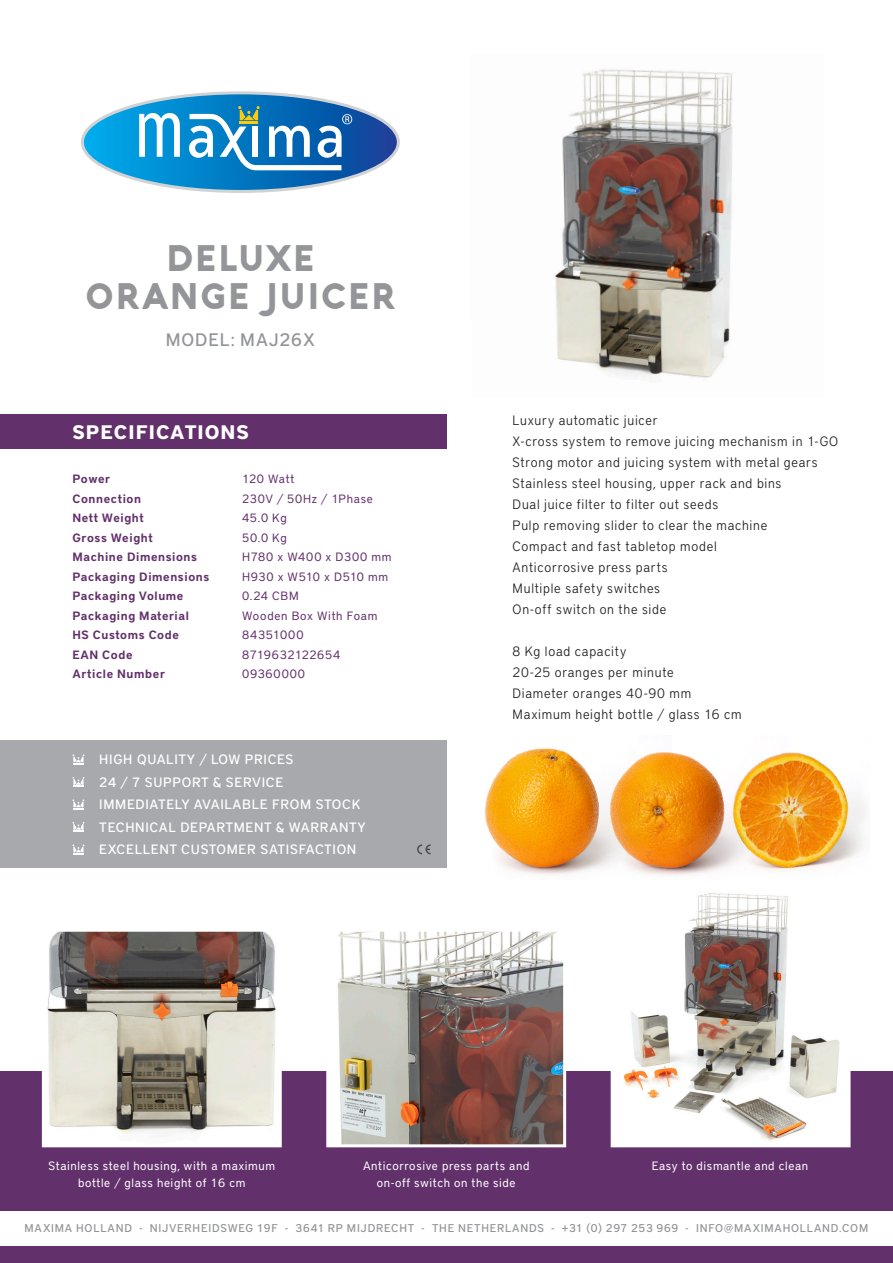
<style>
.page{position:relative;width:893px;height:1263px;background:#fff}
.page>*{position:absolute;margin:0;border:0;box-sizing:border-box;transform-origin:0 0}
.t1{font:900 36px "Aquawax";letter-spacing:.05em;color:#939598;scale:.95 1}
.t2{font:700 19.5px "District Pro";letter-spacing:.05em;color:#fff}
.t3{font:500 18px "District Pro";letter-spacing:.05em;color:#939598}
.t4{font:300 13.5px "District Pro";letter-spacing:.055em;color:#231f20}
.t5{font:500 13.5px "District Pro";letter-spacing:.05em;color:#fff}
.t6{font:600 12px "District Pro";letter-spacing:.05em;color:#62306b}
.t7{font:12px "District Pro";letter-spacing:.05em;color:#fff}
.t8{font:12px "District Pro";letter-spacing:.06em;color:#62306b}
.t9{font:500 11.25px "District Pro";letter-spacing:.07em;color:#939598}
</style>
<div class="page">
<div style="left:0;top:740px;width:446px;height:128px;background:#a8a9ad"></div>
<div style="left:0;top:1071px;width:893px;height:192px;background:#62306b"></div>
<div style="left:0;top:415px;width:446px;height:34px;background:#62306b"></div>
<svg style="left:82px;top:93px;width:316px;height:99px"></svg>
<div style="left:0;top:1211px;width:893px;height:34px;background:#fff"></div>
<svg style="left:73px;top:754px;width:11px;height:10px"></svg>
<svg style="left:73px;top:777px;width:11px;height:10px"></svg>
<svg style="left:73px;top:799px;width:11px;height:10px"></svg>
<svg style="left:73px;top:844px;width:11px;height:10px"></svg>
<svg style="left:73px;top:822px;width:11px;height:10px"></svg>
<svg style="left:417px;top:844px;width:14px;height:10px"></svg>
<img style="left:485px;top:748px;width:381px;height:127px">
<svg style="left:41px;top:931px;width:241px;height:217px;background:#b0aaa1"></svg>
<svg style="left:326px;top:931px;width:241px;height:217px;background:#a89792"></svg>
<svg style="left:610px;top:893px;width:241px;height:255px"></svg>
<img style="left:555px;top:69px;width:178px;height:311px">
<p class="t1" style="left:167px;top:234px;width:157px">DELUXE</p>
<p class="t1" style="left:86px;top:271px;width:327px">ORANGE JUICER</p>
<p class="t3" style="left:166px;top:328px;width:151px">MODEL: MAJ26X</p>
<p class="t2" style="left:73px;top:418px;width:178px">SPECIFICATIONS</p>
<p class="t6" style="left:73px;top:471px;width:39px">Power</p>
<p class="t6" style="left:73px;top:490px;width:70px">Connection</p>
<p class="t6" style="left:73px;top:510px;width:73px">Nett Weight</p>
<p class="t6" style="left:73px;top:529px;width:82px">Gross Weight</p>
<p class="t6" style="left:73px;top:549px;width:126px">Machine Dimensions</p>
<p class="t6" style="left:73px;top:568px;width:138px">Packaging Dimensions</p>
<p class="t6" style="left:73px;top:588px;width:112px">Packaging Volume</p>
<p class="t6" style="left:73px;top:607px;width:118px">Packaging Material</p>
<p class="t6" style="left:73px;top:627px;width:108px">HS Customs Code</p>
<p class="t6" style="left:73px;top:646px;width:62px">EAN Code</p>
<p class="t6" style="left:73px;top:666px;width:94px">Article Number</p>
<p class="t8" style="left:242px;top:471px;width:54px">120 Watt</p>
<p class="t8" style="left:242px;top:490px;width:132px">230V / 50Hz / 1Phase</p>
<p class="t8" style="left:242px;top:510px;width:46px">45.0 Kg</p>
<p class="t8" style="left:242px;top:529px;width:46px">50.0 Kg</p>
<p class="t8" style="left:242px;top:549px;width:151px">H780 x W400 x D300 mm</p>
<p class="t8" style="left:242px;top:568px;width:148px">H930 x W510 x D510 mm</p>
<p class="t8" style="left:242px;top:588px;width:58px">0.24 CBM</p>
<p class="t8" style="left:242px;top:607px;width:137px">Wooden Box With Foam</p>
<p class="t8" style="left:242px;top:627px;width:63px">84351000</p>
<p class="t8" style="left:242px;top:646px;width:100px">8719632122654</p>
<p class="t8" style="left:242px;top:666px;width:64px">09360000</p>
<p class="t5" style="left:99px;top:750px;width:196px">HIGH QUALITY / LOW PRICES</p>
<p class="t5" style="left:99px;top:773px;width:186px">24 / 7 SUPPORT &amp; SERVICE</p>
<p class="t5" style="left:99px;top:795px;width:263px">IMMEDIATELY AVAILABLE FROM STOCK</p>
<p class="t5" style="left:99px;top:818px;width:268px">TECHNICAL DEPARTMENT &amp; WARRANTY</p>
<p class="t5" style="left:99px;top:840px;width:259px">EXCELLENT CUSTOMER SATISFACTION</p>
<p class="t4" style="left:513px;top:411px;width:147px">Luxury automatic juicer</p>
<p class="t4" style="left:513px;top:432px;width:327px">X-cross system to remove juicing mechanism in 1-GO</p>
<p class="t4" style="left:513px;top:453px;width:307px">Strong motor and juicing system with metal gears</p>
<p class="t4" style="left:513px;top:474px;width:270px">Stainless steel housing, upper rack and bins</p>
<p class="t4" style="left:513px;top:495px;width:207px">Dual juice filter to filter out seeds</p>
<p class="t4" style="left:513px;top:516px;width:256px">Pulp removing slider to clear the machine</p>
<p class="t4" style="left:513px;top:537px;width:206px">Compact and fast tabletop model</p>
<p class="t4" style="left:513px;top:558px;width:157px">Anticorrosive press parts</p>
<p class="t4" style="left:513px;top:579px;width:149px">Multiple safety switches</p>
<p class="t4" style="left:513px;top:600px;width:155px">On-off switch on the side</p>
<p class="t4" style="left:513px;top:642px;width:115px">8 Kg load capacity</p>
<p class="t4" style="left:513px;top:663px;width:163px">20-25 oranges per minute</p>
<p class="t4" style="left:513px;top:684px;width:180px">Diameter oranges 40-90 mm</p>
<p class="t4" style="left:513px;top:705px;width:230px">Maximum height bottle / glass 16 cm</p>
<p class="t7" style="left:49px;top:1157px;width:228px">Stainless steel housing, with a maximum</p>
<p class="t7" style="left:78px;top:1174px;width:169px">bottle / glass height of 16 cm</p>
<p class="t7" style="left:363px;top:1157px;width:168px">Anticorrosive press parts and</p>
<p class="t7" style="left:377px;top:1174px;width:140px">on-off switch on the side</p>
<p class="t7" style="left:652px;top:1157px;width:158px">Easy to dismantle and clean</p>
<p class="t9" style="left:25px;top:1221px;width:845px">MAXIMA HOLLAND - NIJVERHEIDSWEG 19F - 3641 RP MIJDRECHT - THE NETHERLANDS - +31 (0) 297 253 969 - INFO@MAXIMAHOLLAND.COM</p>
</div>
